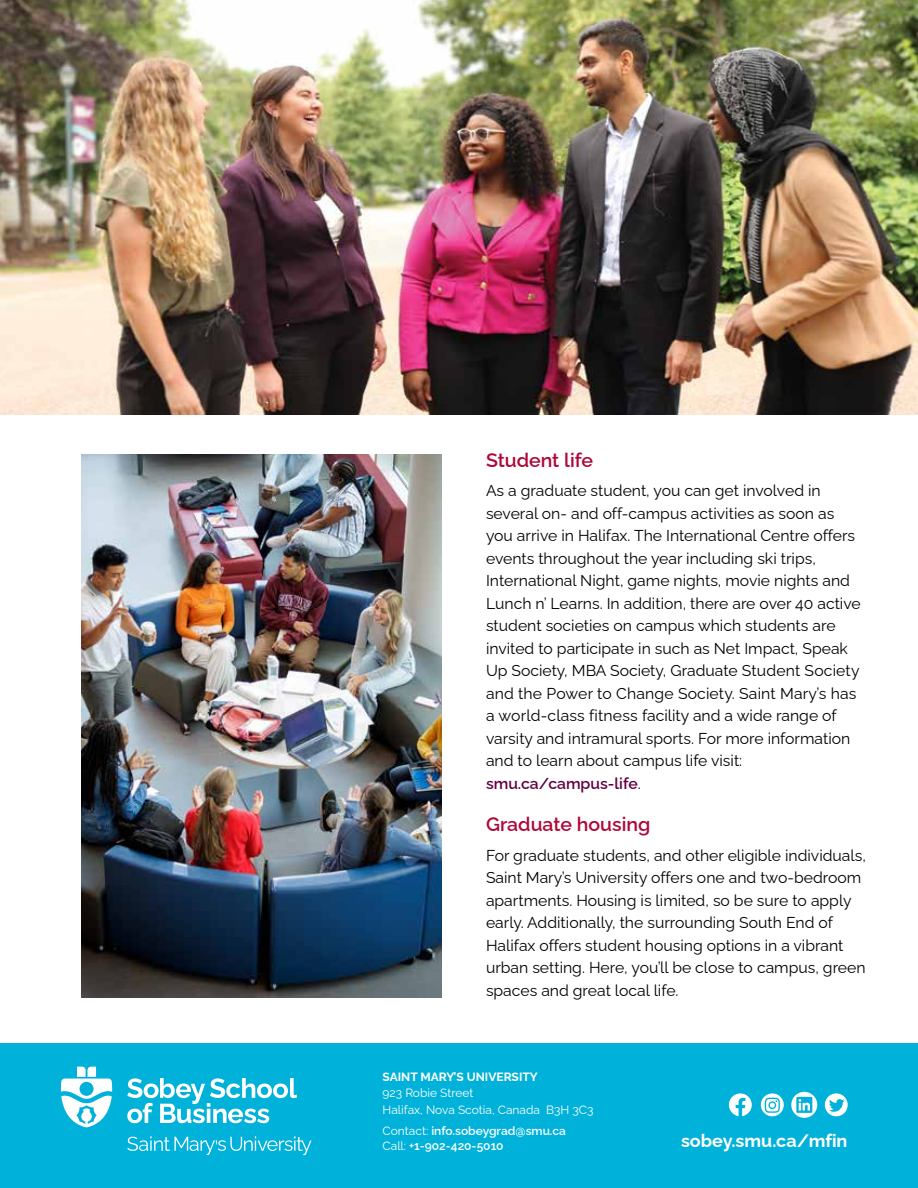
<style>
.page{position:relative;width:918px;height:1188px;background:#fff}
.page>*{position:absolute;margin:0;border:0;box-sizing:border-box;transform-origin:0 0}
.t1{font:600 19.5px "Raleway";color:#af0737}
.t2{font:700 18px "Raleway";color:#fff}
.t3{font:15.75px/22.5px "Raleway";color:#000}
.t4{font:600 12px/15px "Raleway";color:#fff}
.t5{font:12px/16.5px "Raleway";color:#fff}
.t6{font:700 12px "Raleway";color:#fff}
.s1{font-weight:600;color:#630041}
.s2{font-weight:400}
</style>
<div class="page">
<img style="left:0;top:0;width:918px;height:415px">
<div style="left:0;top:1043px;width:918px;height:145px;background:#00b1da"></div>
<svg style="left:791px;top:1092px;width:26px;height:26px"></svg>
<svg style="left:796px;top:1097px;width:16px;height:16px"></svg>
<svg style="left:729px;top:1093px;width:23px;height:23px"></svg>
<div style="left:825px;top:1093px;width:23px;height:23px;background:#fff;border-radius:50%"></div>
<svg style="left:829px;top:1099px;width:15px;height:13px"></svg>
<svg style="left:761px;top:1093px;width:23px;height:23px"></svg>
<svg style="left:765px;top:1098px;width:15px;height:15px"></svg>
<svg style="left:61px;top:1067px;width:51px;height:60px"></svg>
<svg style="left:127px;top:1078px;width:170px;height:45px"></svg>
<svg style="left:127px;top:1136px;width:184px;height:19px"></svg>
<img style="left:81px;top:454px;width:361px;height:544px">
<p class="t1" style="left:486px;top:444px;width:109px">Student life</p>
<p class="t3" style="left:486px;top:478px;width:376px">As a graduate student, you can get involved in several on- and off-campus activities as soon as you arrive in Halifax. The International Centre offers events throughout the year including ski trips, International Night, game nights, movie nights and Lunch n’ Learns. In addition, there are over 40 active student societies on campus which students are invited to participate in such as Net Impact, Speak Up Society, MBA Society, Graduate Student Society and the Power to Change Society. Saint Mary’s has a world-class fitness facility and a wide range of varsity and intramural sports. For more information and to learn about campus life visit: <span class="s1">smu.ca/campus-life</span>.</p>
<p class="t1" style="left:486px;top:809px;width:166px">Graduate housing</p>
<p class="t3" style="left:486px;top:842px;width:381px">For graduate students, and other eligible individuals, Saint Mary’s University offers one and two‑bedroom apartments. Housing is limited, so be sure to apply early. Additionally, the surrounding South End of Halifax offers student housing options in a vibrant urban setting. Here, you’ll be close to campus, green spaces and great local life.</p>
<p class="t6" style="left:383px;top:1067px;width:157px">SAINT MARY’S UNIVERSITY</p>
<p class="t5" style="left:383px;top:1083px;width:213px">923 Robie Street<br>Halifax, Nova Scotia, Canada B3H 3C3</p>
<p class="t4" style="left:383px;top:1122px;width:185px"><span class="s2">Contact:</span> info.sobeygrad@smu.ca<br><span class="s2">Call:</span> +1-902-420-5010</p>
<p class="t2" style="left:681px;top:1127px;width:168px">sobey.smu.ca/mfin</p>
</div>
